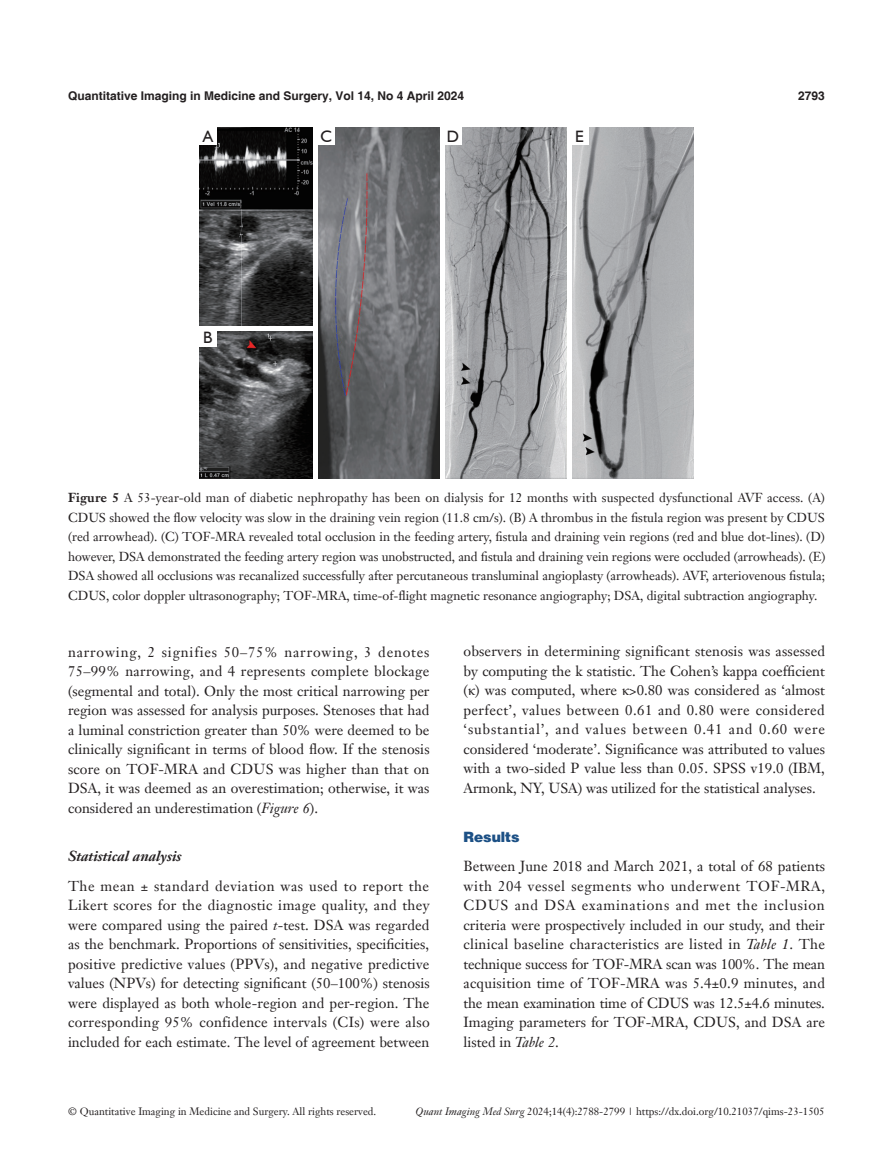
<style>
.page{position:relative;width:893px;height:1170px;background:#fff}
.page>*{position:absolute;margin:0;border:0;box-sizing:border-box;transform-origin:0 0}
.t1{font:16.5px "Humanist 521 BT";color:#231f20}
.t2{font:14.25px/19.5px "Janson Text LT";color:#231f20;text-align:justify}
.t3{font:italic 700 14.25px "Janson Text LT";color:#231f20}
.t4{font:900 14.25px "Helvetica";color:#1c5085}
.t5{font:12.75px/19.5px "Janson Text LT";color:#231f20;text-align:justify}
.t6{font:700 12px "Helvetica";color:#231f20}
.t7{font:10.5px "Janson Text LT";color:#231f20}
.s1{font-weight:700}
.s2{font-style:italic}
.s3{font-family:"Times New Roman"}
</style>
<div class="page">
<img style="left:199px;top:128px;width:495px;height:350px">
<hr style="left:314px;top:128px;width:4px;height:350px;background:#fff">
<hr style="left:441px;top:128px;width:4px;height:350px;background:#fff">
<hr style="left:567px;top:128px;width:4px;height:350px;background:#fff">
<hr style="left:199px;top:326px;width:117px;height:4px;background:#fff">
<div style="left:199px;top:128px;width:17px;height:17px;background:#fff"></div>
<div style="left:199px;top:329px;width:17px;height:17px;background:#fff"></div>
<div style="left:318px;top:128px;width:17px;height:17px;background:#fff"></div>
<div style="left:444px;top:128px;width:17px;height:17px;background:#fff"></div>
<div style="left:571px;top:128px;width:17px;height:17px;background:#fff"></div>
<p class="t6" style="left:68px;top:88px;width:398px">Quantitative Imaging in Medicine and Surgery, Vol 14, No 4 April 2024</p>
<p class="t6" style="left:798px;top:88px;width:28px">2793</p>
<p class="t1" style="left:203px;top:126px;width:12px">A</p>
<p class="t1" style="left:203px;top:327px;width:11px">B</p>
<p class="t1" style="left:321px;top:126px;width:13px">C</p>
<p class="t1" style="left:447px;top:126px;width:14px">D</p>
<p class="t1" style="left:575px;top:126px;width:10px">E</p>
<p class="t5" style="left:68px;top:488px;width:759px"><span class="s1">Figure 5</span> A 53-year-old man of diabetic nephropathy has been on dialysis for 12 months with suspected dysfunctional AVF access. (A)<br>CDUS showed the flow velocity was slow in the draining vein region (11.8 cm/s). (B) A thrombus in the fistula region was present by CDUS (red arrowhead). (C) TOF-MRA revealed total occlusion in the feeding artery, fistula and draining vein regions (red and blue dot-lines). (D) however, DSA demonstrated the feeding artery region was unobstructed, and fistula and draining vein regions were occluded (arrowheads). (E)<br>DSA showed all occlusions was recanalized successfully after percutaneous transluminal angioplasty (arrowheads). AVF, arteriovenous fistula; CDUS, color doppler ultrasonography; TOF-MRA, time-of-flight magnetic resonance angiography; DSA, digital subtraction angiography.</p>
<p class="t2" style="left:68px;top:641px;width:363px">narrowing, 2 signifies 50–75% narrowing, 3 denotes 75–99% narrowing, and 4 represents complete blockage (segmental and total). Only the most critical narrowing per region was assessed for analysis purposes. Stenoses that had a luminal constriction greater than 50% were deemed to be clinically significant in terms of blood flow. If the stenosis score on TOF-MRA and CDUS was higher than that on DSA, it was deemed as an overestimation; otherwise, it was considered an underestimation (<span class="s2">Figure 6</span>).</p>
<p class="t3" style="left:68px;top:847px;width:115px">Statistical analysis</p>
<p class="t2" style="left:68px;top:875px;width:363px">The mean ± standard deviation was used to report the Likert scores for the diagnostic image quality, and they were compared using the paired <span class="s2">t</span>-test. DSA was regarded as the benchmark. Proportions of sensitivities, specificities, positive predictive values (PPVs), and negative predictive values (NPVs) for detecting significant (50–100%) stenosis were displayed as both whole-region and per-region. The corresponding 95% confidence intervals (CIs) were also included for each estimate. The level of agreement between</p>
<p class="t2" style="left:463px;top:641px;width:363px">observers in determining significant stenosis was assessed by computing the k statistic. The Cohen’s kappa coefficient (<span class="s3">κ</span>) was computed, where <span class="s3">κ</span>&gt;0.80 was considered as ‘almost perfect’, values between 0.61 and 0.80 were considered ‘substantial’, and values between 0.41 and 0.60 were considered ‘moderate’. Significance was attributed to values with a two-sided P value less than 0.05. SPSS v19.0 (IBM, Armonk, NY, USA) was utilized for the statistical analyses.</p>
<p class="t4" style="left:463px;top:827px;width:58px">Results</p>
<p class="t2" style="left:463px;top:856px;width:363px">Between June 2018 and March 2021, a total of 68 patients with 204 vessel segments who underwent TOF-MRA, CDUS and DSA examinations and met the inclusion criteria were prospectively included in our study, and their clinical baseline characteristics are listed in <span class="s2">Table 1</span>. The technique success for TOF-MRA scan was 100%. The mean acquisition time of TOF-MRA was 5.4±0.9 minutes, and the mean examination time of CDUS was 12.5±4.6 minutes.<br>Imaging parameters for TOF-MRA, CDUS, and DSA are listed in <span class="s2">Table 2</span>.</p>
<p class="t7" style="left:68px;top:1104px;width:310px">© Quantitative Imaging in Medicine and Surgery. All rights reserved.</p>
<p class="t7" style="left:416px;top:1104px;width:411px"><span class="s2">Quant Imaging Med Surg</span> 2024;14(4):2788-2799 | https://dx.doi.org/10.21037/qims-23-1505</p>
</div>
